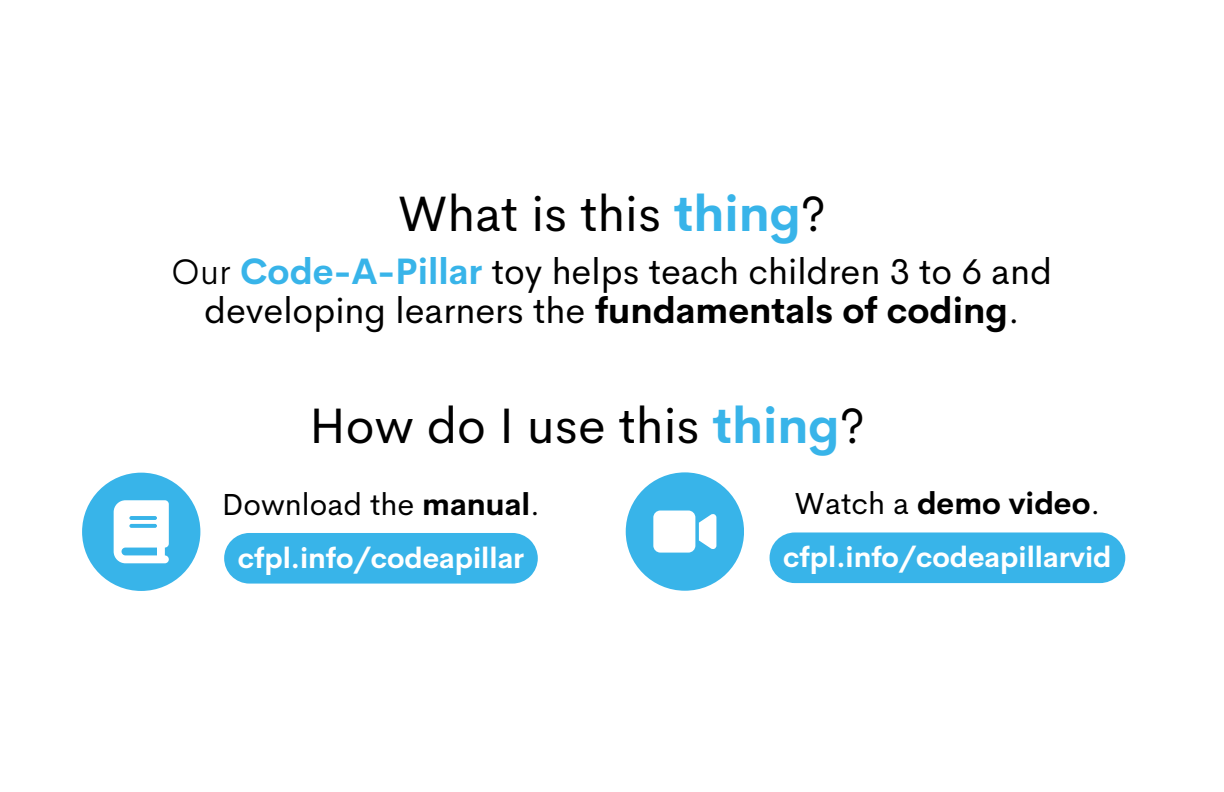
<style>
.page{position:relative;width:1224px;height:792px;background:#fff}
.page>*{position:absolute;margin:0;border:0;box-sizing:border-box;transform-origin:0 0}
.t1{font:50px "Cerebri Sans";color:#000}
.t2{font:36px/39px "Cerebri Sans";color:#000;text-align:center}
.t3{font:30.6px "Cerebri Sans";color:#000}
.t4{font:700 30.6px "Cerebri Sans";color:#000}
.t5{font:700 28.4px "Cerebri Sans";color:#fff}
.s1{font-weight:700;color:#38b4e9}
.s2{font-weight:300}
.s3{font-weight:700}
.s4{font-weight:400}
</style>
<div class="page">
<div style="left:626px;top:472px;width:118px;height:119px;background:#38b4e9;border-radius:50%"></div>
<div style="left:770px;top:532px;width:355px;height:51px;background:#38b4e9"></div>
<svg style="left:653px;top:511px;width:63px;height:42px;background:#ddf2fb"></svg>
<div style="left:82px;top:473px;width:118px;height:118px;background:#38b4e9;border-radius:50%"></div>
<svg style="left:114px;top:500px;width:55px;height:63px;background:#dcf1fb"></svg>
<div style="left:224px;top:533px;width:314px;height:51px;background:#38b4e9"></div>
<h1 class="t1" style="left:398px;top:181px;width:430px">What is this <span class="s1">thing</span>?</h1>
<h2 class="t2" style="left:171px;top:252px;width:882px"><span class="s2">Our</span> <span class="s1">Code-A-Pillar</span> toy helps teach children 3 to 6 and developing learners the <span class="s3">fundamentals of coding</span>.</h2>
<h1 class="t1" style="left:309px;top:392px;width:557px">How do I use this <span class="s1">thing</span>?</h1>
<h3 class="t3" style="left:222px;top:484px;width:320px">Download the <span class="s3">manual</span>.</h3>
<p class="t5" style="left:238px;top:539px;width:288px">cfpl.info/codeapillar</p>
<p class="t4" style="left:795px;top:484px;width:307px"><span class="s4">Watch a</span> demo video<span class="s4">.</span></p>
<p class="t5" style="left:783px;top:539px;width:330px">cfpl.info/codeapillarvid</p>
</div>
